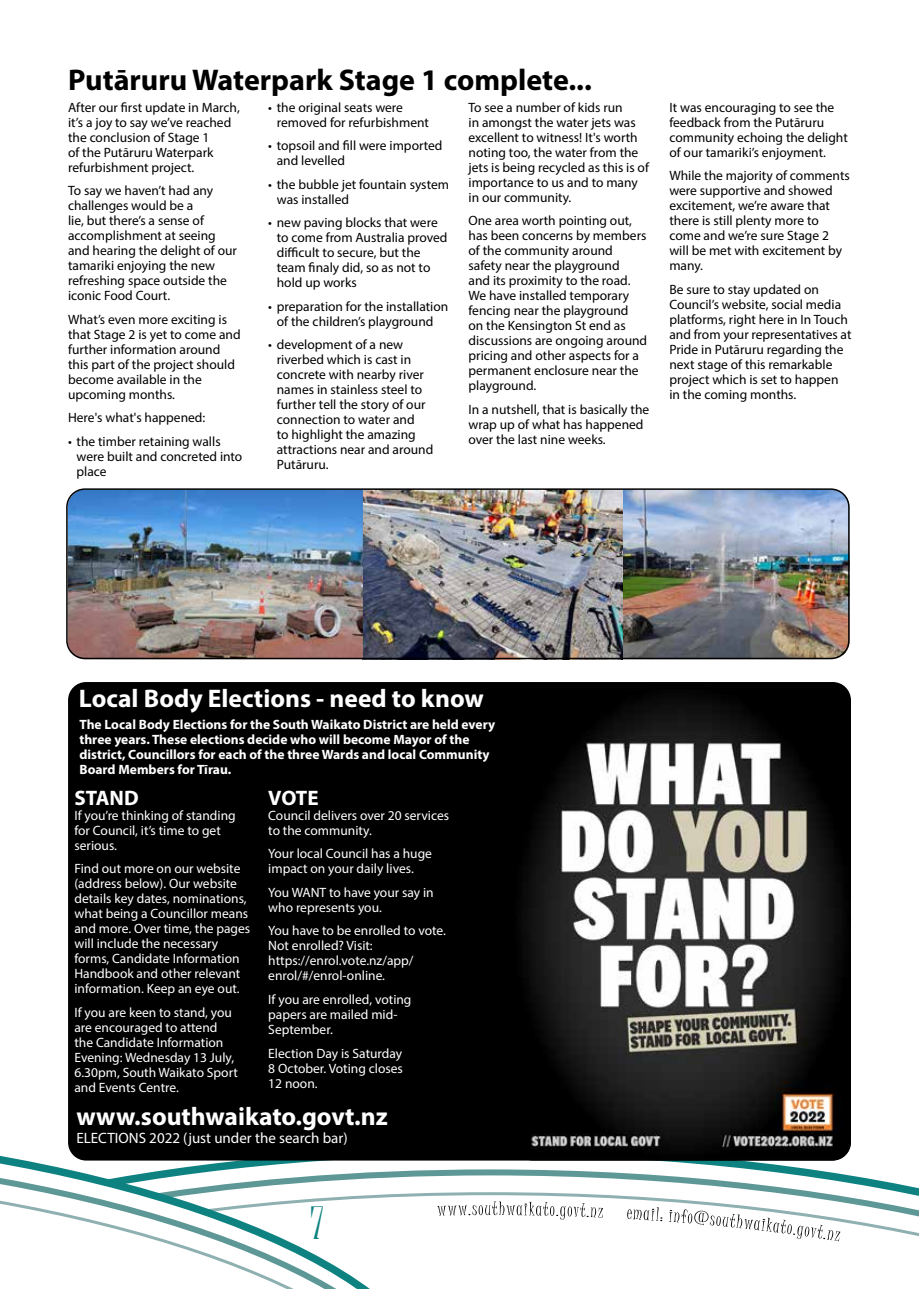
<style>
.page{position:relative;width:919px;height:1289px;background:#fff}
.page>*{position:absolute;margin:0;border:0;box-sizing:border-box;transform-origin:0 0}
.t1{font:43.5px "Juice ITC";color:#0d8280}
.t2{font:700 30px "Myriad Pro";color:#000}
.t3{font:700 25.5px "Myriad Pro";color:#fff}
.t4{font:700 21px "Myriad Pro";color:#fff}
.t5{font:15px "Myriad Pro";color:#fff}
.t6{font:13.5px/15px "Myriad Pro";color:#000}
.t7{font:13.5px/15px "Myriad Pro";color:#fff}
.t8{font:700 13.5px/15px "Myriad Pro";color:#fff}
</style>
<div class="page">
<svg style="left:427px;top:1143px;width:424px;height:23px"></svg>
<svg style="left:427px;top:1166px;width:491px;height:24px"></svg>
<svg style="left:0;top:1146px;width:417px;height:31px"></svg>
<svg style="left:0;top:1166px;width:403px;height:122px"></svg>
<svg style="left:181px;top:1190px;width:737px;height:64px"></svg>
<div style="left:68px;top:682px;width:782px;height:478px;background:#000;border-radius:18px"></div>
<img style="left:522px;top:684px;width:328px;height:476px">
<img style="left:69px;top:490px;width:780px;height:169px">
<div style="left:66px;top:488px;width:783px;height:171px;border:2px solid #000;border-radius:18px"></div>
<h2 class="t2" style="left:68px;top:60px;width:525px">Putāruru Waterpark Stage 1 complete...</h2>
<p class="t6" style="left:68px;top:100px;width:173px">After our first update in March, it’s a joy to say we’ve reached the conclusion of Stage 1<br>of the Putāruru Waterpark refurbishment project.</p>
<p class="t6" style="left:68px;top:183px;width:170px">To say we haven’t had any challenges would be a<br>lie, but there’s a sense of accomplishment at seeing and hearing the delight of our tamariki enjoying the new refreshing space outside the iconic Food Court.</p>
<p class="t6" style="left:68px;top:311px;width:174px">What’s even more exciting is that Stage 2 is yet to come and further information around this part of the project should become available in the upcoming months.</p>
<p class="t6" style="left:68px;top:410px;width:139px">Here's what's happened:</p>
<p class="t6" style="left:77px;top:433px;width:167px;text-indent:-9px">• the timber retaining walls were built and concreted into place</p>
<p class="t6" style="left:277px;top:99px;width:154px;text-indent:-9px">• the original seats were removed for refurbishment</p>
<p class="t6" style="left:277px;top:138px;width:167px;text-indent:-9px">• topsoil and fill were imported and levelled</p>
<p class="t6" style="left:277px;top:176px;width:174px;text-indent:-9px">• the bubble jet fountain system was installed</p>
<p class="t6" style="left:277px;top:215px;width:172px;text-indent:-9px">• new paving blocks that were to come from Australia proved difficult to secure, but the team finaly did, so as not to hold up works</p>
<p class="t6" style="left:268px;top:298px;width:181px;text-align:center">• preparation for the installation of the children’s playground</p>
<p class="t6" style="left:277px;top:337px;width:158px;text-indent:-9px">• development of a new riverbed which is cast in concrete with nearby river names in stainless steel to further tell the story of our connection to water and<br>to highlight the amazing attractions near and around<br>Putāruru.</p>
<p class="t6" style="left:468px;top:99px;width:182px">To see a number of kids run<br>in amongst the water jets was excellent to witness! It's worth noting too, the water from the jets is being recycled as this is of importance to us and to many in our community.</p>
<p class="t6" style="left:468px;top:213px;width:180px">One area worth pointing out, has been concerns by members of the community around safety near the playground<br>and its proximity to the road.<br>We have installed temporary fencing near the playground<br>on the Kensington St end as discussions are ongoing around pricing and other aspects for a permanent enclosure near the playground.</p>
<p class="t6" style="left:468px;top:401px;width:182px">In a nutshell, that is basically the wrap up of what has happened over the last nine weeks.</p>
<p class="t6" style="left:669px;top:99px;width:180px">It was encouraging to see the feedback from the Putāruru community echoing the delight of our tamariki’s enjoyment.</p>
<p class="t6" style="left:669px;top:168px;width:182px">While the majority of comments were supportive and showed excitement, we’re aware that there is still plenty more to come and we’re sure Stage 2 will be met with excitement by many.</p>
<p class="t6" style="left:669px;top:281px;width:184px">Be sure to stay updated on<br>Council’s website, social media platforms, right here in In Touch and from your representatives at<br>Pride in Putāruru regarding the next stage of this remarkable project which is set to happen in the coming months.</p>
<h3 class="t3" style="left:79px;top:682px;width:406px">Local Body Elections - need to know</h3>
<p class="t8" style="left:79px;top:716px;width:417px">The Local Body Elections for the South Waikato District are held every three years. These elections decide who will become Mayor of the district, Councillors for each of the three Wards and local Community Board Members for Tīrau.</p>
<h3 class="t4" style="left:74px;top:784px;width:66px">STAND</h3>
<p class="t7" style="left:74px;top:807px;width:163px">If you’re thinking of standing for Council, it’s time to get serious.</p>
<p class="t7" style="left:74px;top:861px;width:177px">Find out more on our website (address below). Our website details key dates, nominations, what being a Councillor means and more. Over time, the pages will include the necessary forms, Candidate Information<br>Handbook and other relevant information. Keep an eye out.</p>
<p class="t7" style="left:74px;top:1004px;width:165px">If you are keen to stand, you are encouraged to attend the Candidate Information<br>Evening: Wednesday 13 July,<br>6.30pm, South Waikato Sport and Events Centre.</p>
<h3 class="t4" style="left:268px;top:784px;width:52px">VOTE</h3>
<p class="t7" style="left:268px;top:807px;width:182px">Council delivers over 20 services to the community.</p>
<p class="t7" style="left:268px;top:846px;width:165px">Your local Council has a huge impact on your daily lives.</p>
<p class="t7" style="left:268px;top:884px;width:167px">You WANT to have your say in who represents you.</p>
<p class="t7" style="left:268px;top:923px;width:179px">You have to be enrolled to vote.<br>Not enrolled? Visit: https://enrol.vote.nz/app/ enrol/#/enrol-online.</p>
<p class="t7" style="left:268px;top:991px;width:145px">If you are enrolled, voting papers are mailed mid-<br>September.</p>
<p class="t7" style="left:268px;top:1045px;width:136px;text-align:justify">Election Day is Saturday 8 October. Voting closes 12 noon.</p>
<h3 class="t3" style="left:76px;top:1099px;width:313px">www.southwaikato.govt.nz</h3>
<p class="t5" style="left:76px;top:1128px;width:273px">ELECTIONS 2022 (just under the search bar)</p>
<h1 class="t1" style="left:311px;top:1198px;width:15px">7</h1>
</div>
